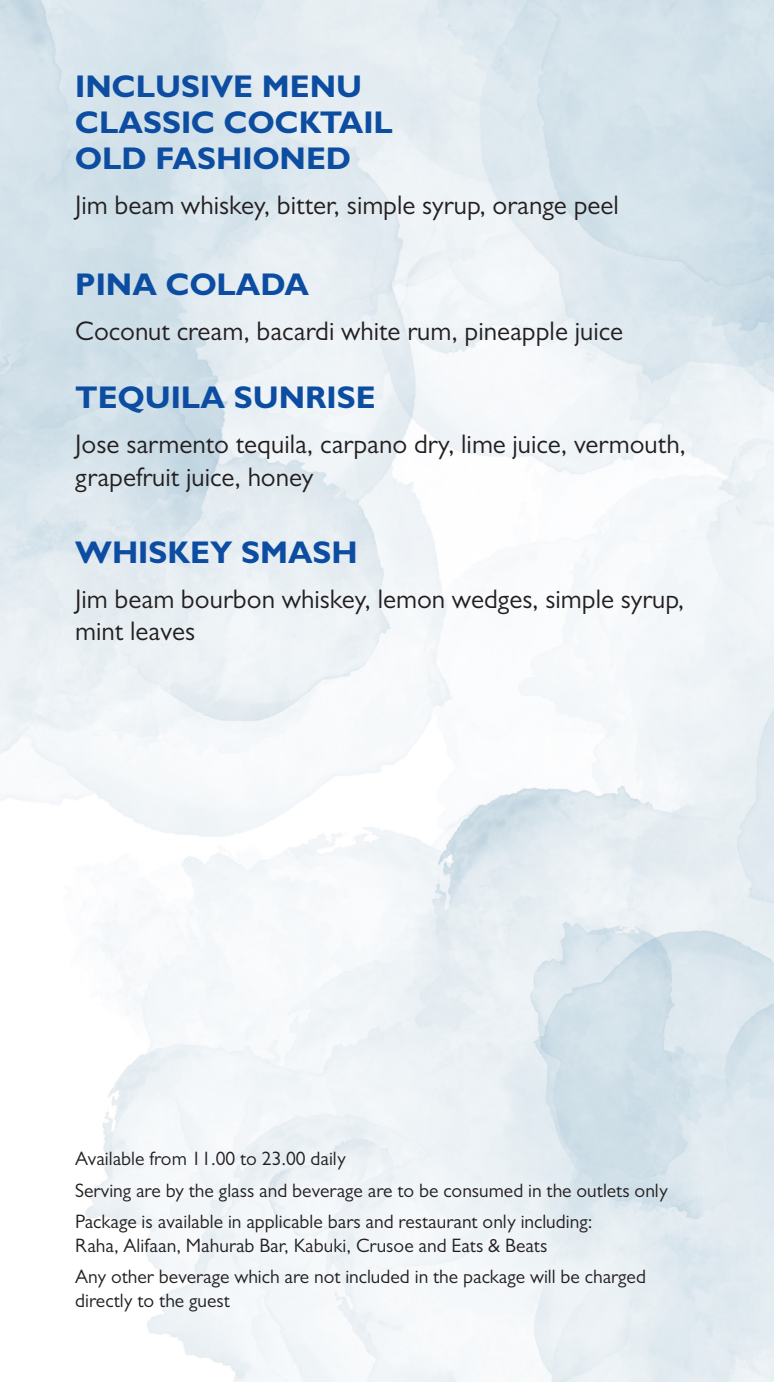
<style>
.page{position:relative;width:774px;height:1382px;background:#fff}
.page>*{position:absolute;margin:0;border:0;box-sizing:border-box;transform-origin:0 0}
.t1{font:700 31.5px "Gill Sans";color:#0d4da1}
.t2{font:27px/32.4px "Gill Sans";color:#231f20}
.t3{font:19.5px "Gill Sans";color:#231f20}
</style>
<div class="page">
<p class="t1" style="left:75px;top:67px;width:288px">INCLUSIVE MENU</p>
<p class="t1" style="left:75px;top:103px;width:319px">CLASSIC COCKTAIL</p>
<p class="t1" style="left:75px;top:139px;width:277px">OLD FASHIONED</p>
<p class="t2" style="left:75px;top:188px;width:545px">Jim beam whiskey, bitter, simple syrup, orange peel</p>
<p class="t1" style="left:75px;top:265px;width:235px">PINA COLADA</p>
<p class="t2" style="left:75px;top:314px;width:549px">Coconut cream, bacardi white rum, pineapple juice</p>
<p class="t1" style="left:75px;top:378px;width:302px">TEQUILA SUNRISE</p>
<p class="t2" style="left:75px;top:428px;width:612px">Jose sarmento tequila, carpano dry, lime juice, vermouth, grapefruit juice, honey</p>
<p class="t1" style="left:75px;top:533px;width:284px">WHISKEY SMASH</p>
<p class="t2" style="left:75px;top:583px;width:611px">Jim beam bourbon whiskey, lemon wedges, simple syrup, mint leaves</p>
<p class="t3" style="left:75px;top:1148px;width:272px">Available from 11.00 to 23.00 daily</p>
<p class="t3" style="left:75px;top:1179px;width:594px">Serving are by the glass and beverage are to be consumed in the outlets only</p>
<p class="t3" style="left:75px;top:1211px;width:519px">Package is available in applicable bars and restaurant only including:</p>
<p class="t3" style="left:75px;top:1234px;width:474px">Raha, Alifaan, Mahurab Bar, Kabuki, Crusoe and Eats &amp; Beats</p>
<p class="t3" style="left:75px;top:1265px;width:572px">Any other beverage which are not included in the package will be charged</p>
<p class="t3" style="left:75px;top:1289px;width:156px">directly to the guest</p>
</div>
